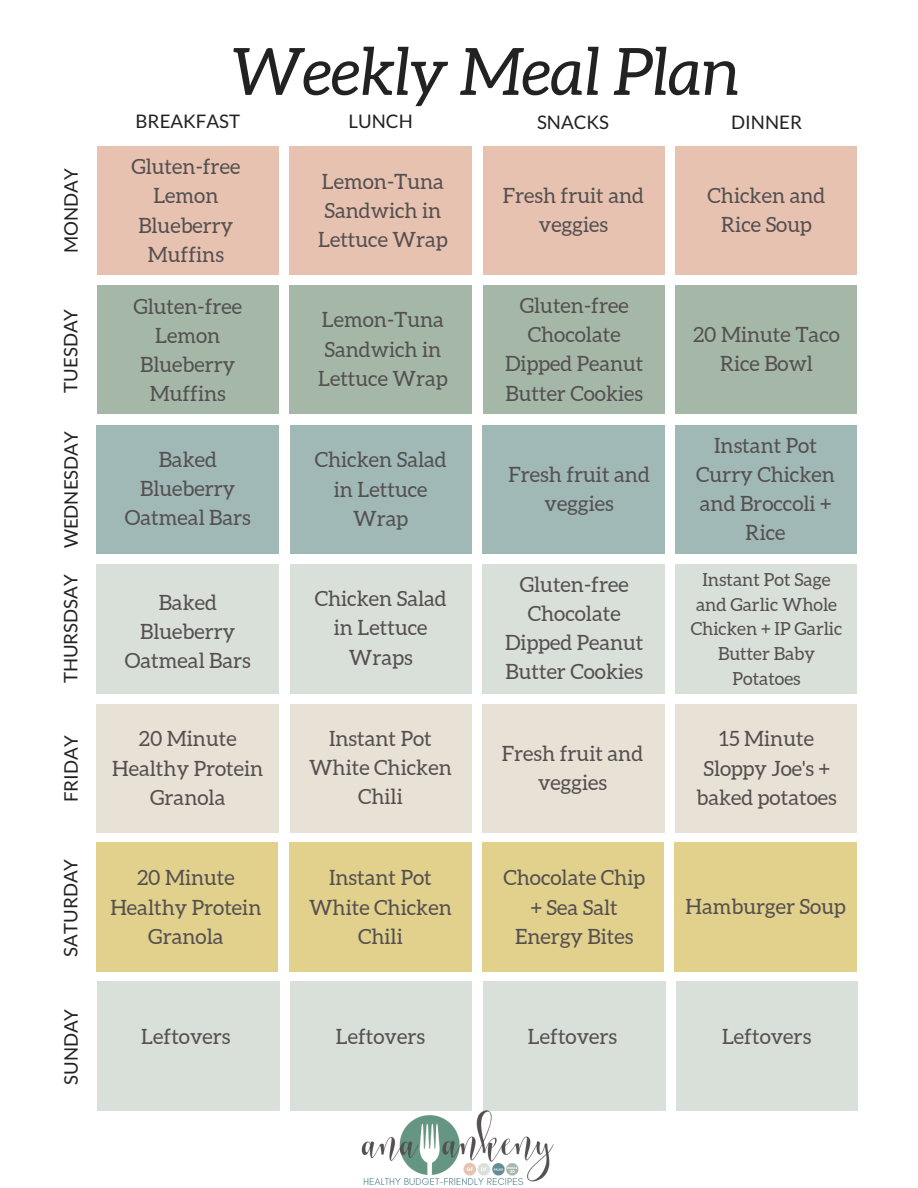
<style>
.page{position:relative;width:918px;height:1188px;background:#fff}
.page>*{position:absolute;margin:0;border:0;box-sizing:border-box;transform-origin:0 0}
.t1{font:italic 65.4px "Aleo";color:#222}
.t2{font:21px/29.2px "Aleo";color:#545050;text-align:center}
.t3{font:18.75px "Lato";color:#222}
.t4{font:18px/24.8px "Aleo";color:#545050;text-align:center}
</style>
<div class="page">
<div style="left:97px;top:147px;width:181px;height:128px;background:#e8c2b0"></div>
<div style="left:290px;top:147px;width:182px;height:128px;background:#e8c2b0"></div>
<div style="left:483px;top:147px;width:181px;height:128px;background:#e8c2b0"></div>
<div style="left:676px;top:147px;width:181px;height:128px;background:#e8c2b0"></div>
<div style="left:97px;top:286px;width:181px;height:128px;background:#a5b8a8"></div>
<div style="left:290px;top:286px;width:182px;height:128px;background:#a5b8a8"></div>
<div style="left:483px;top:286px;width:181px;height:128px;background:#a5b8a8"></div>
<div style="left:676px;top:286px;width:181px;height:128px;background:#a5b8a8"></div>
<div style="left:97px;top:425px;width:182px;height:128px;background:#a0b8b6"></div>
<div style="left:290px;top:425px;width:181px;height:128px;background:#a0b8b6"></div>
<div style="left:482px;top:425px;width:183px;height:128px;background:#a0b8b6"></div>
<div style="left:676px;top:425px;width:181px;height:128px;background:#a0b8b6"></div>
<div style="left:97px;top:564px;width:182px;height:129px;background:#d9dfd9"></div>
<div style="left:290px;top:564px;width:181px;height:129px;background:#d9dfd9"></div>
<div style="left:482px;top:564px;width:183px;height:129px;background:#d9dfd9"></div>
<div style="left:676px;top:564px;width:181px;height:129px;background:#d9dfd9"></div>
<div style="left:97px;top:704px;width:182px;height:128px;background:#e8e1d5"></div>
<div style="left:290px;top:704px;width:181px;height:128px;background:#e8e1d5"></div>
<div style="left:482px;top:704px;width:183px;height:128px;background:#e8e1d5"></div>
<div style="left:676px;top:704px;width:181px;height:128px;background:#e8e1d5"></div>
<div style="left:97px;top:842px;width:181px;height:129px;background:#e1d18c"></div>
<div style="left:289px;top:842px;width:182px;height:129px;background:#e1d18c"></div>
<div style="left:482px;top:842px;width:182px;height:129px;background:#e1d18c"></div>
<div style="left:675px;top:842px;width:182px;height:129px;background:#e1d18c"></div>
<div style="left:97px;top:982px;width:183px;height:129px;background:#d9dfd9"></div>
<div style="left:291px;top:982px;width:181px;height:129px;background:#d9dfd9"></div>
<div style="left:483px;top:982px;width:182px;height:129px;background:#d9dfd9"></div>
<div style="left:677px;top:982px;width:181px;height:129px;background:#d9dfd9"></div>
<img style="left:361px;top:1110px;width:193px;height:76px">
<p class="t3" style="left:59px;top:253px;width:86px;rotate:-90deg">MONDAY</p>
<p class="t3" style="left:59px;top:393px;width:85px;rotate:-90deg">TUESDAY</p>
<p class="t3" style="left:59px;top:548px;width:119px;rotate:-90deg">WEDNESDAY</p>
<p class="t3" style="left:59px;top:683px;width:111px;rotate:-90deg">THURSDSAY</p>
<p class="t3" style="left:59px;top:802px;width:68px;rotate:-90deg">FRIDAY</p>
<p class="t3" style="left:59px;top:957px;width:99px;rotate:-90deg">SATURDAY</p>
<p class="t3" style="left:59px;top:1085px;width:78px;rotate:-90deg">SUNDAY</p>
<h1 class="t1" style="left:233px;top:35px;width:509px">Weekly Meal Plan</h1>
<p class="t3" style="left:349px;top:110px;width:66px">LUNCH</p>
<p class="t3" style="left:537px;top:111px;width:74px">SNACKS</p>
<p class="t3" style="left:731px;top:111px;width:72px">DINNER</p>
<p class="t2" style="left:132px;top:152px;width:110px">Gluten-free<br>Lemon<br>Blueberry<br>Muffins</p>
<p class="t2" style="left:133px;top:291px;width:110px">Gluten-free<br>Lemon<br>Blueberry<br>Muffins</p>
<p class="t3" style="left:136px;top:110px;width:106px">BREAKFAST</p>
<p class="t2" style="left:318px;top:166px;width:131px">Lemon-Tuna<br>Sandwich in<br>Lettuce Wrap</p>
<p class="t2" style="left:503px;top:181px;width:143px">Fresh fruit and veggies</p>
<p class="t2" style="left:708px;top:181px;width:119px">Chicken and<br>Rice Soup</p>
<p class="t2" style="left:505px;top:291px;width:140px">Gluten-free<br>Chocolate<br>Dipped Peanut<br>Butter Cookies</p>
<p class="t2" style="left:318px;top:305px;width:131px">Lemon-Tuna<br>Sandwich in<br>Lettuce Wrap</p>
<p class="t2" style="left:693px;top:320px;width:148px">20 Minute Taco<br>Rice Bowl</p>
<p class="t2" style="left:125px;top:445px;width:128px">Baked<br>Blueberry<br>Oatmeal Bars</p>
<p class="t2" style="left:125px;top:588px;width:128px">Baked<br>Blueberry<br>Oatmeal Bars</p>
<p class="t2" style="left:112px;top:724px;width:153px">20 Minute<br>Healthy Protein<br>Granola</p>
<p class="t2" style="left:110px;top:863px;width:153px">20 Minute<br>Healthy Protein<br>Granola</p>
<p class="t2" style="left:141px;top:1022px;width:91px">Leftovers</p>
<p class="t2" style="left:315px;top:445px;width:134px">Chicken Salad in Lettuce<br>Wrap</p>
<p class="t2" style="left:315px;top:584px;width:134px">Chicken Salad in Lettuce<br>Wraps</p>
<p class="t2" style="left:309px;top:724px;width:144px">Instant Pot<br>White Chicken<br>Chili</p>
<p class="t2" style="left:309px;top:863px;width:144px">Instant Pot<br>White Chicken<br>Chili</p>
<p class="t2" style="left:336px;top:1022px;width:91px">Leftovers</p>
<p class="t2" style="left:509px;top:459px;width:143px">Fresh fruit and veggies</p>
<p class="t2" style="left:505px;top:570px;width:140px">Gluten-free<br>Chocolate<br>Dipped Peanut<br>Butter Cookies</p>
<p class="t2" style="left:502px;top:738px;width:143px">Fresh fruit and veggies</p>
<p class="t2" style="left:504px;top:863px;width:143px">Chocolate Chip + Sea Salt<br>Energy Bites</p>
<p class="t2" style="left:528px;top:1022px;width:91px">Leftovers</p>
<p class="t2" style="left:696px;top:431px;width:140px">Instant Pot<br>Curry Chicken and Broccoli +<br>Rice</p>
<p class="t4" style="left:691px;top:567px;width:153px">Instant Pot Sage and Garlic Whole<br>Chicken + IP Garlic<br>Butter Baby<br>Potatoes</p>
<p class="t2" style="left:697px;top:724px;width:142px">15 Minute<br>Sloppy Joe's + baked potatoes</p>
<p class="t2" style="left:686px;top:892px;width:162px">Hamburger Soup</p>
<p class="t2" style="left:722px;top:1022px;width:91px">Leftovers</p>
</div>
